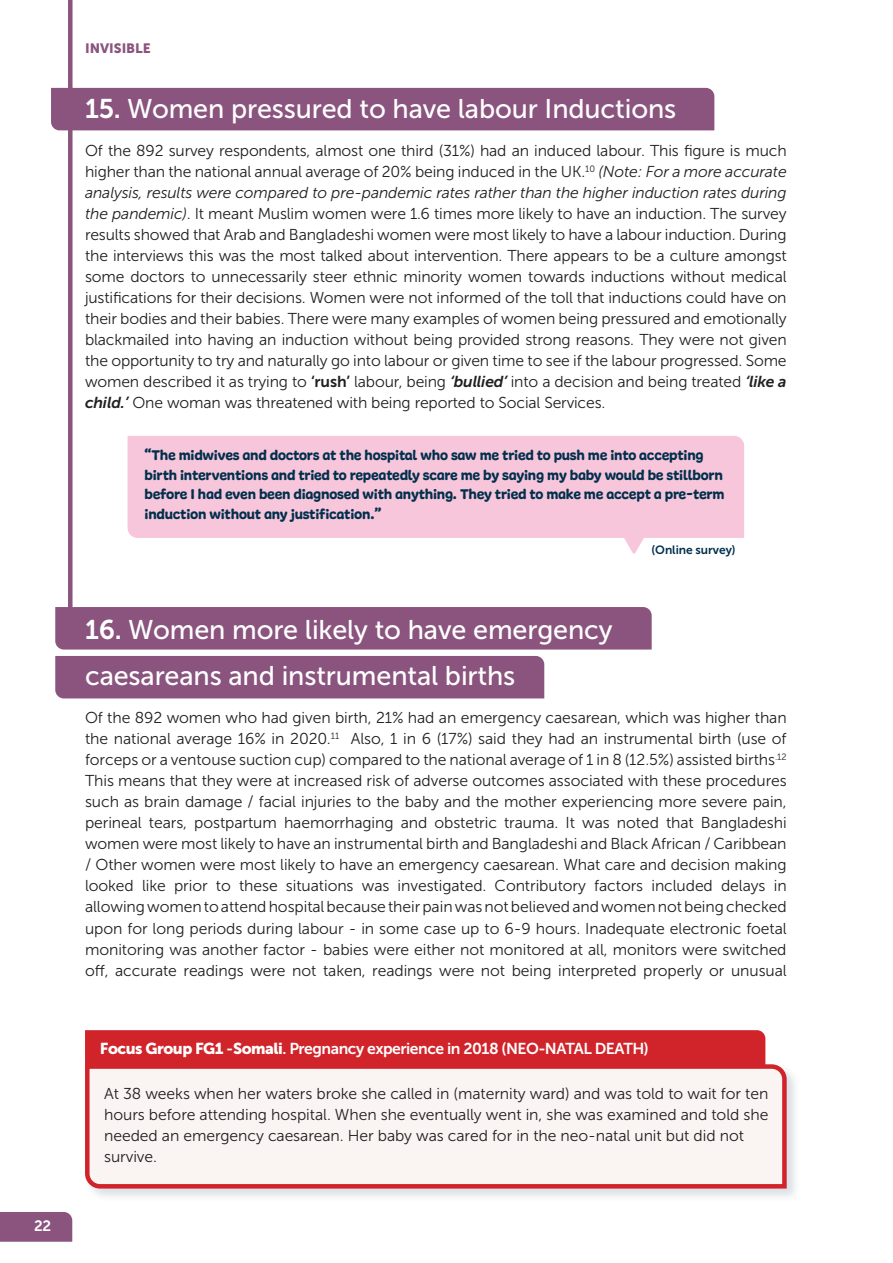
<style>
.page{position:relative;width:893px;height:1263px;background:#fff}
.page>*{position:absolute;margin:0;border:0;box-sizing:border-box;transform-origin:0 0}
.t1{font:27px "Museo Sans 500";letter-spacing:-.005em;color:#fff}
.body_para{font:15.75px/21px "Museo Sans 300";letter-spacing:-.005em;color:#231f20;text-align:justify}
.t2{font:15.75px "Museo Sans 700";letter-spacing:-.03em;color:#fff}
.t3{font:15px/19.5px "Freude";letter-spacing:-.01em;color:#01304d}
.t4{font:15px "Museo Sans 700";color:#fff}
.t5{font:13.5px "Museo Sans 900";color:#8a547e}
.t6{font:12px "Museo Sans 700";letter-spacing:-.005em;color:#01304d}
.s1{font-family:"Museo Sans 700"}
.s2{font-style:italic}
.s3{font-family:"Museo Sans 700";font-style:italic}
.s4{font-family:"Museo Sans 900"}
</style>
<div class="page">
<div style="left:0;top:1212px;width:72px;height:30px;background:#8a547e"></div>
<div style="left:55px;top:607px;width:597px;height:42px;background:#8a547e"></div>
<div style="left:55px;top:656px;width:489px;height:42px;background:#8a547e"></div>
<div style="left:51px;top:88px;width:663px;height:42px;background:#8a547e"></div>
<div style="left:68px;top:0;width:5px;height:640px;background:#8a547e"></div>
<svg style="left:625px;top:539px;width:18px;height:15px"></svg>
<div style="left:127px;top:436px;width:617px;height:103px;background:#f8c6db"></div>
<div style="left:85px;top:1030px;width:680px;height:32px;background:#d1232a"></div>
<div style="left:83px;top:1062px;width:718px;height:140px;background:#01304d;opacity:.15"></div>
<svg style="left:83px;top:1062px;width:706px;height:129px"></svg>
<p class="t4" style="left:34px;top:1217px;width:19px">22</p>
<p class="t5" style="left:85px;top:40px;width:67px">INVISIBLE</p>
<p class="t1" style="left:85px;top:94px;width:593px"><span class="s1">15.</span> Women pressured to have labour Inductions</p>
<p class="body_para" style="left:85px;top:140px;width:703px">Of the 892 survey respondents, almost one third (31%) had an induced labour. This figure is much higher than the national annual average of 20% being induced in the UK.<sup>10</sup> <span class="s2">(Note: For a more accurate analysis, results were compared to pre-pandemic rates rather than the higher induction rates during the pandemic)</span>. It meant Muslim women were 1.6 times more likely to have an induction. The survey results showed that Arab and Bangladeshi women were most likely to have a labour induction. During the interviews this was the most talked about intervention. There appears to be a culture amongst some doctors to unnecessarily steer ethnic minority women towards inductions without medical justifications for their decisions. Women were not informed of the toll that inductions could have on their bodies and their babies. There were many examples of women being pressured and emotionally blackmailed into having an induction without being provided strong reasons. They were not given the opportunity to try and naturally go into labour or given time to see if the labour progressed. Some women described it as trying to <span class="s1">‘rush’</span> labour, being <span class="s3">‘bullied’</span> into a decision and being treated <span class="s3">‘like a child.’</span> One woman was threatened with being reported to Social Services.</p>
<p class="t3" style="left:145px;top:446px;width:581px">“The midwives and doctors at the hospital who saw me tried to push me into accepting birth interventions and tried to repeatedly scare me by saying my baby would be stillborn before I had even been diagnosed with anything. They tried to make me accept a pre-term induction without any justification.”</p>
<p class="t6" style="left:652px;top:543px;width:86px">(Online survey)</p>
<p class="t1" style="left:85px;top:615px;width:529px"><span class="s1">16.</span> Women more likely to have emergency</p>
<p class="t1" style="left:85px;top:661px;width:432px">caesareans and instrumental births</p>
<p class="body_para" style="left:85px;top:708px;width:703px">Of the 892 women who had given birth, 21% had an emergency caesarean, which was higher than the national average 16% in 2020.<sup>11</sup> Also, 1 in 6 (17%) said they had an instrumental birth (use of forceps or a ventouse suction cup) compared to the national average of 1 in 8 (12.5%) assisted births<sup>.12<br></sup>This means that they were at increased risk of adverse outcomes associated with these procedures such as brain damage / facial injuries to the baby and the mother experiencing more severe pain, perineal tears, postpartum haemorrhaging and obstetric trauma. It was noted that Bangladeshi women were most likely to have an instrumental birth and Bangladeshi and Black African / Caribbean / Other women were most likely to have an emergency caesarean. What care and decision making looked like prior to these situations was investigated. Contributory factors included delays in allowing women to attend hospital because their pain was not believed and women not being checked upon for long periods during labour - in some case up to 6-9 hours. Inadequate electronic foetal monitoring was another factor - babies were either not monitored at all, monitors were switched off, accurate readings were not taken, readings were not being interpreted properly or unusual</p>
<p class="t2" style="left:100px;top:1040px;width:550px"><span class="s4">Focus Group FG1</span> -<span class="s4">Somali</span>. Pregnancy experience in 2018 (NEO-NATAL DEATH)</p>
<p class="body_para" style="left:104px;top:1083px;width:666px;text-align:left">At 38 weeks when her waters broke she called in (maternity ward) and was told to wait for ten hours before attending hospital. When she eventually went in, she was examined and told she needed an emergency caesarean. Her baby was cared for in the neo-natal unit but did not survive.</p>
</div>
